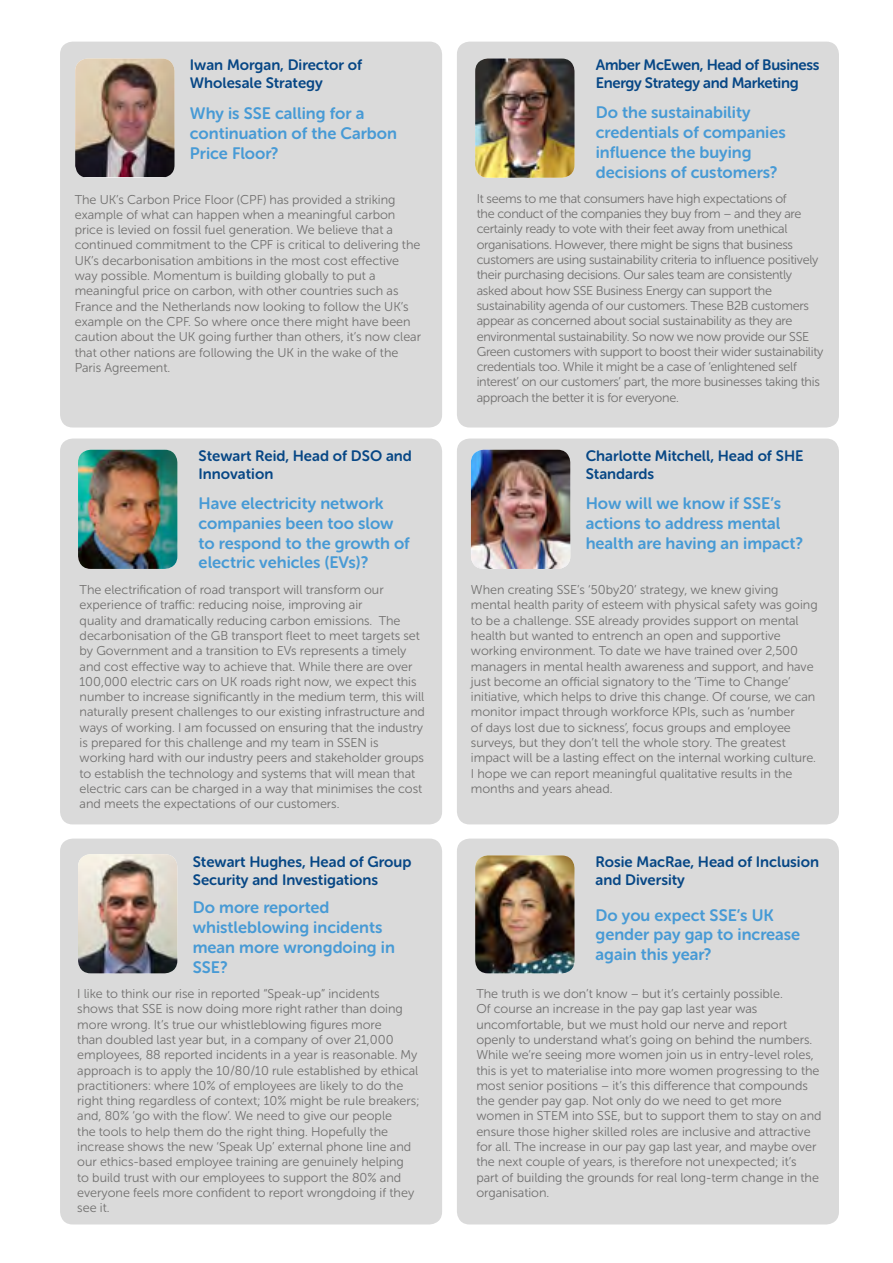
<style>
.page{position:relative;width:893px;height:1263px;background:#fff}
.page>*{position:absolute;margin:0;border:0;box-sizing:border-box;transform-origin:0 0}
.t1{font:16.5px/19.8px "Museo Sans Rounded 700";color:#479ad5}
.t2{font:15px/18px "Museo Sans Rounded 700";color:#074785}
.t3{font:15px/18px "Museo Sans Rounded 700";letter-spacing:-.02em;color:#074785}
.t4{font:12.75px/15.3px "Museo Sans Rounded 300";color:#71706f}
.t5{font:12.75px/15.3px "Museo Sans Rounded 300";letter-spacing:-.02em;color:#71706f}
.t6{font:12.75px/15.3px "Museo Sans Rounded 300";color:#706f6f}
</style>
<div class="page">
<div style="left:457px;top:838px;width:382px;height:386px;background:#dadada;border-radius:13px"></div>
<img style="left:475px;top:855px;width:100px;height:118px">
<div style="left:60px;top:838px;width:382px;height:386px;background:#dadada;border-radius:13px"></div>
<img style="left:78px;top:854px;width:99px;height:119px">
<div style="left:457px;top:438px;width:382px;height:386px;background:#dadada;border-radius:13px"></div>
<img style="left:471px;top:450px;width:99px;height:119px">
<div style="left:60px;top:42px;width:382px;height:385px;background:#dadada;border-radius:13px"></div>
<img style="left:75px;top:58px;width:100px;height:119px">
<div style="left:60px;top:438px;width:382px;height:386px;background:#dadada;border-radius:13px"></div>
<img style="left:78px;top:450px;width:99px;height:119px">
<div style="left:457px;top:42px;width:382px;height:385px;background:#dadada;border-radius:13px"></div>
<img style="left:475px;top:58px;width:100px;height:120px">
<p class="t2" style="left:190px;top:56px;width:174px">Iwan Morgan, Director of<br>Wholesale Strategy</p>
<p class="t1" style="left:190px;top:103px;width:208px">Why is SSE calling for a continuation of the Carbon<br>Price Floor?</p>
<p class="t4" style="left:75px;top:192px;width:348px">The UK’s Carbon Price Floor (CPF) has provided a striking example of what can happen when a meaningful carbon price is levied on fossil fuel generation. We believe that a continued commitment to the CPF is critical to delivering the UK’s decarbonisation ambitions in the most cost effective way possible. Momentum is building globally to put a meaningful price on carbon, with other countries such as France and the Netherlands now looking to follow the UK’s example on the CPF. So where once there might have been caution about the UK going further than others, it’s now clear that other nations are following the UK in the wake of the Paris Agreement.</p>
<p class="t2" style="left:199px;top:447px;width:215px">Stewart Reid, Head of DSO and<br>Innovation</p>
<p class="t1" style="left:199px;top:493px;width:213px">Have electricity network companies been too slow to respond to the growth of electric vehicles (EVs)?</p>
<p class="t4" style="left:80px;top:582px;width:347px">The electrification of road transport will transform our experience of traffic: reducing noise, improving air<br>quality and dramatically reducing carbon emissions. The decarbonisation of the GB transport fleet to meet targets set by Government and a transition to EVs represents a timely and cost effective way to achieve that. While there are over 100,000 electric cars on UK roads right now, we expect this number to increase significantly in the medium term, this will naturally present challenges to our existing infrastructure and ways of working. I am focussed on ensuring that the industry is prepared for this challenge and my team in SSEN is working hard with our industry peers and stakeholder groups to establish the technology and systems that will mean that electric cars can be charged in a way that minimises the cost and meets the expectations of our customers.</p>
<p class="t2" style="left:193px;top:852px;width:220px">Stewart Hughes, Head of Group<br>Security and Investigations</p>
<p class="t1" style="left:193px;top:898px;width:204px">Do more reported whistleblowing incidents mean more wrongdoing in<br>SSE?</p>
<p class="t4" style="left:77px;top:986px;width:344px">I like to think our rise in reported “Speak-up” incidents<br>shows that SSE is now doing more right rather than doing more wrong. It’s true our whistleblowing figures more<br>than doubled last year but, in a company of over 21,000 employees, 88 reported incidents in a year is reasonable. My approach is to apply the 10/80/10 rule established by ethical practitioners: where 10% of employees are likely to do the right thing regardless of context; 10% might be rule breakers; and, 80% ‘go with the flow’. We need to give our people<br>the tools to help them do the right thing. Hopefully the increase shows the new ‘Speak Up’ external phone line and our ethics-based employee training are genuinely helping<br>to build trust with our employees to support the 80% and everyone feels more confident to report wrongdoing if they see it.</p>
<p class="t3" style="left:596px;top:56px;width:225px">Amber McEwen, Head of Business<br>Energy Strategy and Marketing</p>
<p class="t1" style="left:596px;top:103px;width:192px">Do the sustainability credentials of companies influence the buying decisions of customers?</p>
<p class="t5" style="left:477px;top:191px;width:348px">It seems to me that consumers have high expectations of<br>the conduct of the companies they buy from – and they are certainly ready to vote with their feet away from unethical organisations. However, there might be signs that business customers are using sustainability criteria to influence positively their purchasing decisions. Our sales team are consistently asked about how SSE Business Energy can support the sustainability agenda of our customers. These B2B customers appear as concerned about social sustainability as they are environmental sustainability. So now we now provide our SSE Green customers with support to boost their wider sustainability credentials too. While it might be a case of ‘enlightened self interest’ on our customers’ part, the more businesses taking this approach the better it is for everyone.</p>
<p class="t2" style="left:586px;top:447px;width:219px">Charlotte Mitchell, Head of SHE<br>Standards</p>
<p class="t1" style="left:586px;top:493px;width:219px">How will we know if SSE’s actions to address mental health are having an impact?</p>
<p class="t4" style="left:471px;top:582px;width:348px">When creating SSE’s ‘50by20’ strategy, we knew giving mental health parity of esteem with physical safety was going to be a challenge. SSE already provides support on mental health but wanted to entrench an open and supportive working environment. To date we have trained over 2,500 managers in mental health awareness and support, and have just become an official signatory to the ‘Time to Change’ initiative, which helps to drive this change. Of course, we can monitor impact through workforce KPIs, such as ‘number<br>of days lost due to sickness’, focus groups and employee surveys, but they don’t tell the whole story. The greatest impact will be a lasting effect on the internal working culture.<br>I hope we can report meaningful qualitative results in the months and years ahead.</p>
<p class="t2" style="left:595px;top:852px;width:225px">Rosie MacRae, Head of Inclusion and Diversity</p>
<p class="t1" style="left:595px;top:905px;width:206px">Do you expect SSE’s UK gender pay gap to increase again this year?</p>
<p class="t6" style="left:476px;top:986px;width:347px">The truth is we don’t know – but it’s certainly possible.<br>Of course an increase in the pay gap last year was uncomfortable, but we must hold our nerve and report openly to understand what’s going on behind the numbers.<br>While we’re seeing more women join us in entry-level roles, this is yet to materialise into more women progressing to the most senior positions – it’s this difference that compounds the gender pay gap. Not only do we need to get more women in STEM into SSE, but to support them to stay on and ensure those higher skilled roles are inclusive and attractive for all. The increase in our pay gap last year, and maybe over the next couple of years, is therefore not unexpected; it’s part of building the grounds for real long-term change in the organisation.</p>
</div>
